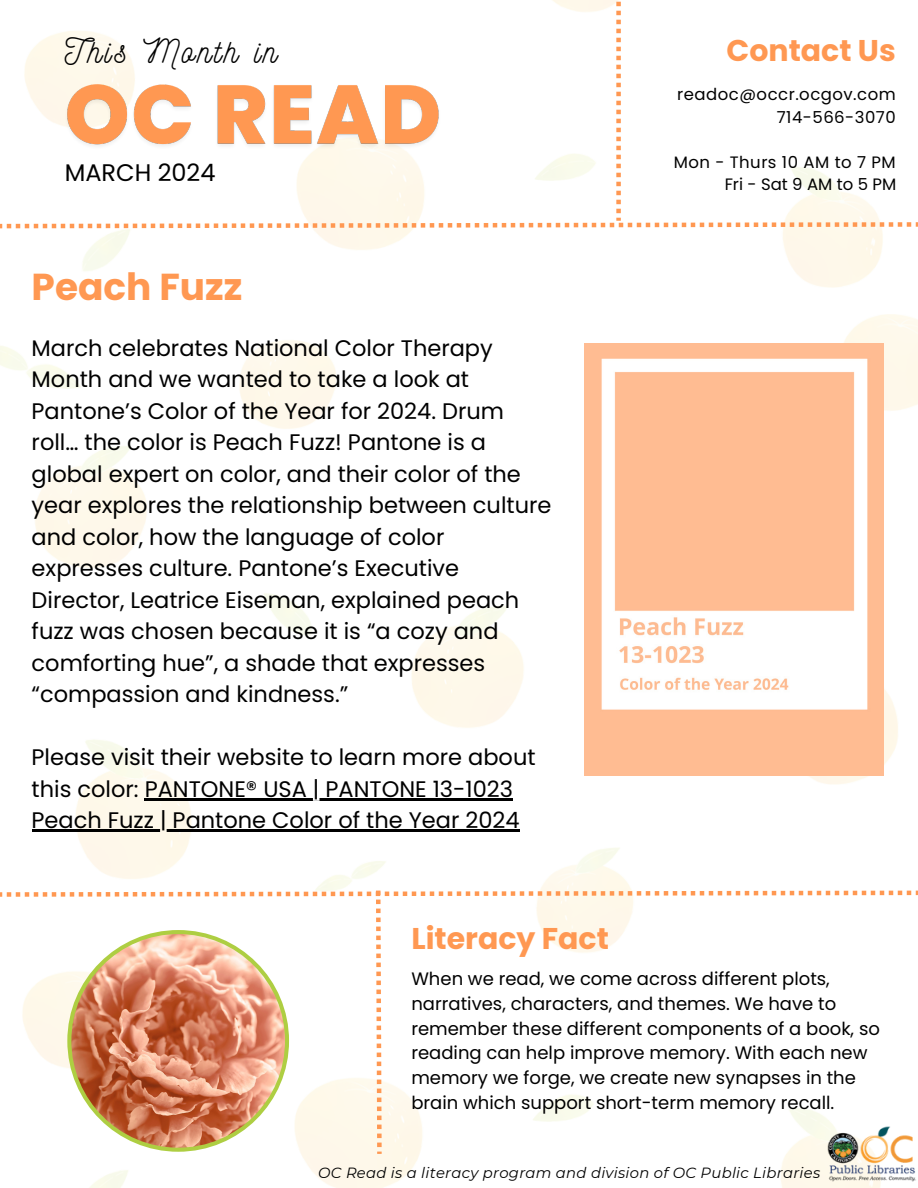
<style>
.page{position:relative;width:918px;height:1188px;background:#fff}
.page>*{position:absolute;margin:0;border:0;box-sizing:border-box;transform-origin:0 0}
.t1{font:700 37.5px "Poppins";color:#ff9852}
.t2{font:33px "Nickainley";letter-spacing:.1em;color:#000}
.t3{font:700 30px "Poppins";color:#ff9852}
.t4{font:24px "Poppins";color:#000}
.t5{font:22.5px/31.5px "Poppins";color:#000}
.t6{font:18px/24.8px "Poppins";color:#000}
.t7{font:16.5px "Poppins";letter-spacing:.03em;color:#000}
.t8{font:16.5px "Poppins";color:#000}
.t9{font:italic 14.85px "Montserrat";letter-spacing:.02em;color:#000}
</style>
<div class="page">
<img style="left:0;top:315px;width:918px;height:873px">
<img style="left:828px;top:1154px;width:89px;height:29px">
<img style="left:0;top:228px;width:883px;height:60px">
<svg style="left:0;top:0;width:918px;height:228px"></svg>
<svg style="left:0;top:891px;width:918px;height:263px"></svg>
<svg style="left:67px;top:930px;width:222px;height:222px"></svg>
<img style="left:584px;top:344px;width:299px;height:432px">
<hr style="left:145px;top:798px;width:368px;height:2px;background:#000">
<hr style="left:32px;top:830px;width:488px;height:2px;background:#000">
<img style="left:61px;top:57px;width:384px;height:116px">
<p class="t2" style="left:65px;top:30px;width:214px">This Month in</p>
<p class="t4" style="left:65px;top:156px;width:152px">MARCH 2024</p>
<p class="t1" style="left:32px;top:261px;width:212px">Peach Fuzz</p>
<p class="t5" style="left:32px;top:332px;width:521px">March celebrates National Color Therapy Month and we wanted to take a look at Pantone’s Color of the Year for 2024. Drum roll… the color is Peach Fuzz! Pantone is a global expert on color, and their color of the year explores the relationship between culture and color, how the language of color expresses culture. Pantone’s Executive Director, Leatrice Eiseman, explained peach fuzz was chosen because it is “a cozy and comforting hue”, a shade that expresses “compassion and kindness.”</p>
<p class="t5" style="left:32px;top:742px;width:505px">Please visit their website to learn more about this color: PANTONE® USA | PANTONE 13-1023</p>
<p class="t5" style="left:32px;top:805px;width:489px">Peach Fuzz | Pantone Color of the Year 2024</p>
<h6 class="t3" style="left:411px;top:917px;width:199px">Literacy Fact</h6>
<h6 class="t3" style="left:727px;top:30px;width:171px">Contact Us</h6>
<p class="t7" style="left:677px;top:83px;width:220px">readoc@occr.ocgov.com</p>
<p class="t7" style="left:777px;top:105px;width:120px">714-566-3070</p>
<h3 class="t7" style="left:674px;top:150px;width:224px">Mon - Thurs 10 AM to 7 PM</h3>
<p class="t8" style="left:725px;top:173px;width:173px">Fri - Sat 9 AM to 5 PM</p>
<p class="t6" style="left:411px;top:966px;width:470px">When we read, we come across different plots, narratives, characters, and themes. We have to remember these different components of a book, so reading can help improve memory. With each new memory we forge, we create new synapses in the brain which support short-term memory recall.</p>
<p class="t9" style="left:318px;top:1164px;width:504px">OC Read is a literacy program and division of OC Public Libraries</p>
</div>
